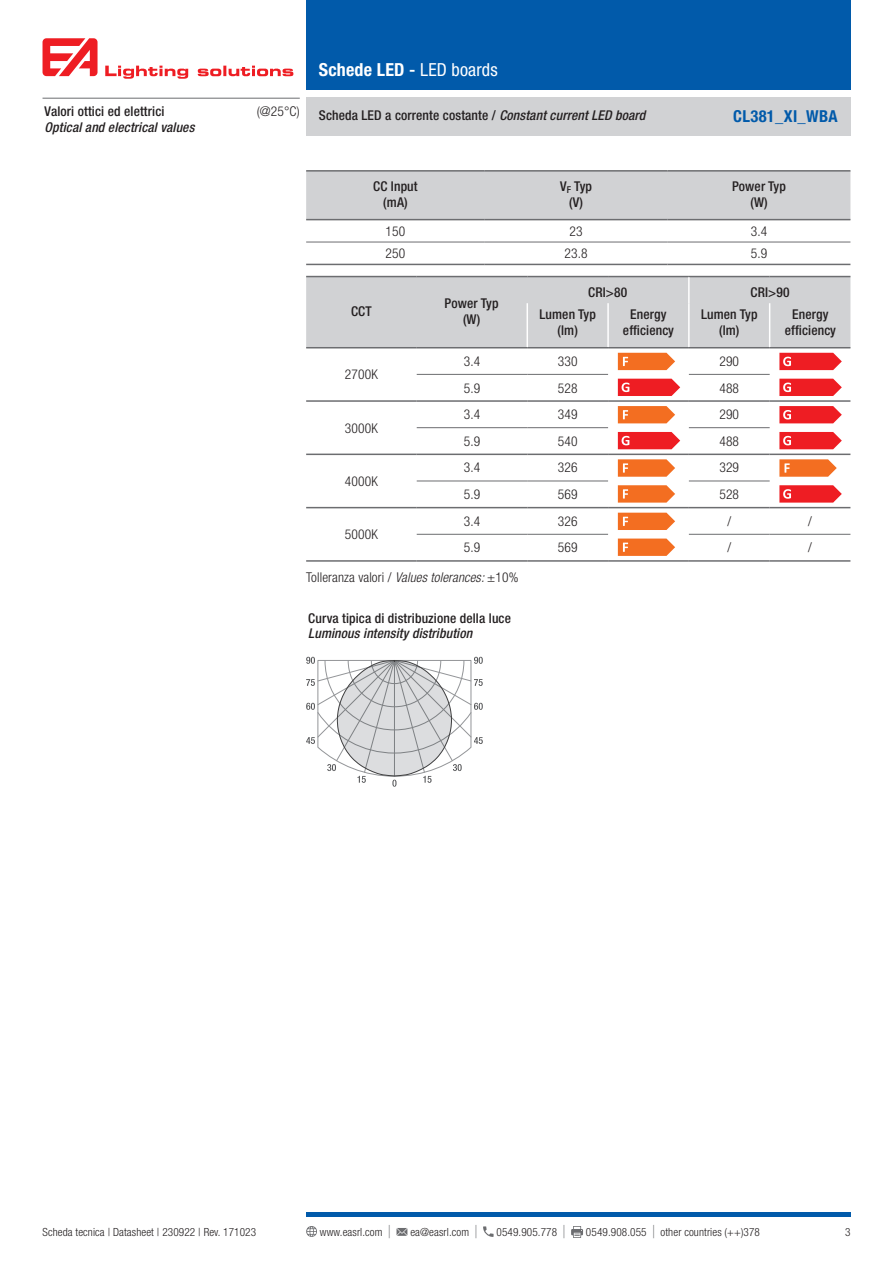
<style>
.page{position:relative;width:893px;height:1263px;background:#fff}
.page>*{position:absolute;margin:0;border:0;box-sizing:border-box;transform-origin:0 0}
.t1{font:700 condensed 18px "Helvetica Neue LT Std";letter-spacing:.01em;color:#fff}
.t2{font:700 condensed 16.5px "Helvetica Neue LT Std";letter-spacing:.02em;color:#015aaa}
.t3{font:500 condensed 13.5px/15.8px "Helvetica Neue LT Std";letter-spacing:.01em;color:#231f20;text-align:center}
.t4{font:300 condensed 13.5px "Helvetica Neue LT Std";letter-spacing:.01em;color:#231f20}
.t5{font:italic 500 condensed 13.5px "Helvetica Neue LT Std";letter-spacing:.01em;color:#231f20}
.t6{font:300 condensed 11.25px "Helvetica Neue LT Std";letter-spacing:.01em;color:#231f20}
.s1{font-weight:500}
.s2{font-weight:400}
.s3{font-style:italic}
.s4{font-size:18px;color:#6c6d70}
</style>
<div class="page">
<div style="left:306px;top:0;width:544px;height:89px;background:#015aaa"></div>
<svg style="left:43px;top:38px;width:55px;height:38px"></svg>
<svg style="left:105px;top:66px;width:188px;height:13px"></svg>
<div style="left:306px;top:98px;width:544px;height:38px;background:#d1d2d4"></div>
<hr style="left:306px;top:1212px;width:544px;height:4px;background:#015aaa">
<svg style="left:306px;top:1226px;width:11px;height:11px"></svg>
<svg style="left:396px;top:1228px;width:11px;height:8px"></svg>
<svg style="left:483px;top:1226px;width:11px;height:11px"></svg>
<svg style="left:571px;top:1226px;width:12px;height:12px"></svg>
<hr style="left:43px;top:98px;width:257px;height:1px;background:#6c6d70">
<div style="left:306px;top:172px;width:544px;height:47px;background:#d1d2d4"></div>
<hr style="left:485px;top:219px;width:183px;height:1px;background:#6c6d70">
<hr style="left:668px;top:219px;width:182px;height:1px;background:#6c6d70">
<hr style="left:306px;top:264px;width:179px;height:1px;background:#6c6d70">
<hr style="left:306px;top:242px;width:179px;height:1px;background:#6c6d70">
<hr style="left:306px;top:170px;width:179px;height:2px;background:#6c6d70">
<hr style="left:485px;top:170px;width:183px;height:2px;background:#6c6d70">
<hr style="left:668px;top:170px;width:182px;height:2px;background:#6c6d70">
<hr style="left:306px;top:219px;width:179px;height:1px;background:#6c6d70">
<hr style="left:485px;top:264px;width:183px;height:1px;background:#6c6d70">
<hr style="left:668px;top:264px;width:182px;height:1px;background:#6c6d70">
<hr style="left:485px;top:242px;width:183px;height:1px;background:#6c6d70">
<hr style="left:668px;top:242px;width:182px;height:1px;background:#6c6d70">
<hr style="left:689px;top:374px;width:81px;height:1px;background:#6c6d70">
<hr style="left:689px;top:427px;width:81px;height:1px;background:#6c6d70">
<hr style="left:306px;top:400px;width:111px;height:2px;background:#6c6d70">
<hr style="left:417px;top:400px;width:110px;height:2px;background:#6c6d70">
<hr style="left:527px;top:400px;width:81px;height:2px;background:#6c6d70">
<hr style="left:417px;top:454px;width:110px;height:1px;background:#6c6d70">
<hr style="left:527px;top:454px;width:81px;height:1px;background:#6c6d70">
<hr style="left:417px;top:507px;width:110px;height:1px;background:#6c6d70">
<hr style="left:527px;top:507px;width:81px;height:1px;background:#6c6d70">
<hr style="left:527px;top:560px;width:81px;height:2px;background:#6c6d70">
<hr style="left:306px;top:454px;width:111px;height:1px;background:#6c6d70">
<hr style="left:306px;top:507px;width:111px;height:1px;background:#6c6d70">
<hr style="left:306px;top:560px;width:111px;height:2px;background:#6c6d70">
<hr style="left:689px;top:507px;width:81px;height:1px;background:#6c6d70">
<hr style="left:689px;top:560px;width:81px;height:2px;background:#6c6d70">
<hr style="left:770px;top:560px;width:80px;height:2px;background:#6c6d70">
<hr style="left:689px;top:481px;width:81px;height:1px;background:#6c6d70">
<hr style="left:689px;top:534px;width:81px;height:1px;background:#6c6d70">
<hr style="left:770px;top:534px;width:80px;height:1px;background:#6c6d70">
<hr style="left:527px;top:374px;width:81px;height:1px;background:#6c6d70">
<hr style="left:527px;top:427px;width:81px;height:1px;background:#6c6d70">
<hr style="left:527px;top:481px;width:81px;height:1px;background:#6c6d70">
<hr style="left:527px;top:534px;width:81px;height:1px;background:#6c6d70">
<hr style="left:689px;top:400px;width:81px;height:2px;background:#6c6d70">
<hr style="left:689px;top:454px;width:81px;height:1px;background:#6c6d70">
<hr style="left:306px;top:276px;width:111px;height:1px;background:#6c6d70">
<hr style="left:417px;top:276px;width:110px;height:1px;background:#6c6d70">
<hr style="left:527px;top:276px;width:81px;height:1px;background:#6c6d70">
<hr style="left:608px;top:276px;width:81px;height:1px;background:#6c6d70">
<hr style="left:689px;top:276px;width:81px;height:1px;background:#6c6d70">
<hr style="left:770px;top:276px;width:80px;height:1px;background:#6c6d70">
<hr style="left:608px;top:400px;width:81px;height:2px;background:#6c6d70">
<hr style="left:770px;top:400px;width:80px;height:2px;background:#6c6d70">
<hr style="left:608px;top:454px;width:81px;height:1px;background:#6c6d70">
<hr style="left:770px;top:454px;width:80px;height:1px;background:#6c6d70">
<hr style="left:608px;top:507px;width:81px;height:1px;background:#6c6d70">
<hr style="left:770px;top:507px;width:80px;height:1px;background:#6c6d70">
<hr style="left:417px;top:560px;width:110px;height:2px;background:#6c6d70">
<hr style="left:608px;top:560px;width:81px;height:2px;background:#6c6d70">
<hr style="left:417px;top:374px;width:110px;height:1px;background:#6c6d70">
<hr style="left:417px;top:427px;width:110px;height:1px;background:#6c6d70">
<hr style="left:417px;top:481px;width:110px;height:1px;background:#6c6d70">
<hr style="left:417px;top:534px;width:110px;height:1px;background:#6c6d70">
<svg style="left:306px;top:277px;width:544px;height:93px"></svg>
<svg style="left:618px;top:379px;width:62px;height:17px"></svg>
<svg style="left:779px;top:379px;width:63px;height:17px"></svg>
<svg style="left:618px;top:406px;width:57px;height:17px"></svg>
<svg style="left:779px;top:406px;width:63px;height:17px"></svg>
<svg style="left:618px;top:432px;width:62px;height:17px"></svg>
<svg style="left:779px;top:432px;width:63px;height:17px"></svg>
<svg style="left:618px;top:459px;width:57px;height:18px"></svg>
<svg style="left:779px;top:459px;width:58px;height:18px"></svg>
<svg style="left:618px;top:485px;width:57px;height:18px"></svg>
<svg style="left:779px;top:485px;width:63px;height:18px"></svg>
<svg style="left:618px;top:513px;width:57px;height:17px"></svg>
<svg style="left:618px;top:538px;width:57px;height:18px"></svg>
<svg style="left:306px;top:657px;width:177px;height:130px"></svg>
<p class="t3" style="left:45px;top:103px;width:121px">Valori ottici ed elettrici</p>
<p class="t4" style="left:257px;top:104px;width:44px">(@25°C)</p>
<p class="t5" style="left:45px;top:119px;width:151px">Optical and electrical values</p>
<h1 class="t1" style="left:319px;top:59px;width:180px">Schede LED <span class="s1">-</span> <span class="s2">LED boards</span></h1>
<p class="t3" style="left:319px;top:107px;width:328px">Scheda LED a corrente costante / <span class="s3">Constant current LED board</span></p>
<p class="t2" style="left:733px;top:106px;width:106px">CL381_XI_WBA</p>
<p class="t3" style="left:373px;top:178px;width:46px">CC Input (mA)</p>
<p class="t3" style="left:560px;top:178px;width:33px">V<sub>f</sub> Typ (V)</p>
<p class="t3" style="left:732px;top:178px;width:55px">Power Typ (W)</p>
<p class="t4" style="left:386px;top:223px;width:21px">150</p>
<p class="t4" style="left:570px;top:223px;width:15px">23</p>
<p class="t4" style="left:751px;top:223px;width:18px">3.4</p>
<p class="t4" style="left:386px;top:246px;width:21px">250</p>
<p class="t4" style="left:565px;top:246px;width:25px">23.8</p>
<p class="t4" style="left:751px;top:246px;width:18px">5.9</p>
<p class="t3" style="left:351px;top:303px;width:22px">CCT</p>
<p class="t3" style="left:445px;top:295px;width:55px">Power Typ (W)</p>
<p class="t3" style="left:588px;top:284px;width:40px">CRI&gt;80</p>
<p class="t3" style="left:750px;top:284px;width:40px">CRI&gt;90</p>
<p class="t3" style="left:539px;top:306px;width:58px">Lumen Typ (lm)</p>
<p class="t3" style="left:623px;top:306px;width:53px">Energy efficiency</p>
<p class="t3" style="left:701px;top:306px;width:58px">Lumen Typ (lm)</p>
<p class="t3" style="left:785px;top:306px;width:53px">Energy efficiency</p>
<p class="t4" style="left:345px;top:367px;width:34px">2700K</p>
<p class="t4" style="left:345px;top:420px;width:34px">3000K</p>
<p class="t4" style="left:345px;top:473px;width:34px">4000K</p>
<p class="t4" style="left:464px;top:353px;width:18px">3.4</p>
<p class="t4" style="left:558px;top:353px;width:21px">330</p>
<p class="t4" style="left:719px;top:353px;width:21px">290</p>
<p class="t4" style="left:464px;top:380px;width:18px">5.9</p>
<p class="t4" style="left:558px;top:380px;width:21px">528</p>
<p class="t4" style="left:719px;top:380px;width:21px">488</p>
<p class="t4" style="left:464px;top:407px;width:18px">3.4</p>
<p class="t4" style="left:558px;top:407px;width:21px">349</p>
<p class="t4" style="left:719px;top:407px;width:21px">290</p>
<p class="t4" style="left:464px;top:433px;width:18px">5.9</p>
<p class="t4" style="left:558px;top:433px;width:21px">540</p>
<p class="t4" style="left:719px;top:433px;width:21px">488</p>
<p class="t4" style="left:464px;top:460px;width:18px">3.4</p>
<p class="t4" style="left:558px;top:460px;width:21px">326</p>
<p class="t4" style="left:719px;top:460px;width:21px">329</p>
<p class="t4" style="left:464px;top:487px;width:18px">5.9</p>
<p class="t4" style="left:558px;top:487px;width:21px">569</p>
<p class="t4" style="left:719px;top:487px;width:21px">528</p>
<p class="t4" style="left:464px;top:513px;width:18px">3.4</p>
<p class="t4" style="left:558px;top:513px;width:21px">326</p>
<p class="t4" style="left:727px;top:513px;width:5px">/</p>
<p class="t4" style="left:808px;top:513px;width:5px">/</p>
<p class="t4" style="left:464px;top:540px;width:18px">5.9</p>
<p class="t4" style="left:558px;top:540px;width:21px">569</p>
<p class="t4" style="left:727px;top:540px;width:5px">/</p>
<p class="t4" style="left:808px;top:540px;width:5px">/</p>
<p class="t4" style="left:306px;top:569px;width:214px">Tolleranza valori / <span class="s3">Values tolerances:</span> ±10%</p>
<p class="t3" style="left:308px;top:610px;width:204px">Curva tipica di distribuzione della luce</p>
<p class="t5" style="left:308px;top:626px;width:165px">Luminous intensity distribution</p>
<p class="t4" style="left:345px;top:527px;width:34px">5000K</p>
<p class="t6" style="left:43px;top:1225px;width:215px">Scheda tecnica | Datasheet | 230922 | Rev. 171023</p>
<p class="t6" style="left:320px;top:1225px;width:72px">www.easrl.com <span class="s4">|</span></p>
<p class="t6" style="left:410px;top:1225px;width:69px">ea@easrl.com <span class="s4">|</span></p>
<p class="t6" style="left:496px;top:1225px;width:70px">0549.905.778 <span class="s4">|</span></p>
<p class="t6" style="left:586px;top:1225px;width:176px">0549.908.055 <span class="s4">|</span> other countries (++)378</p>
<p class="t6" style="left:845px;top:1225px;width:7px">3</p>
</div>
